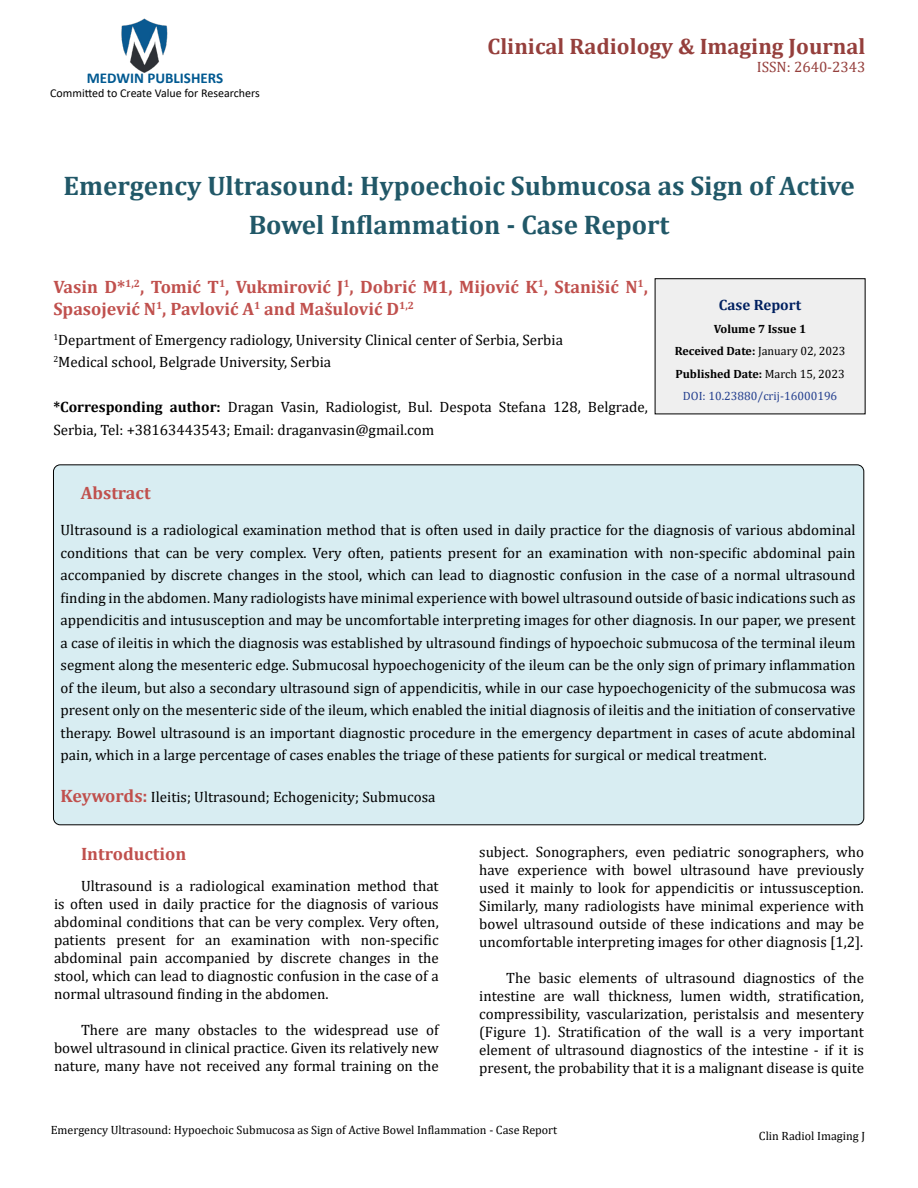
<style>
.page{position:relative;width:918px;height:1188px;background:#fff}
.page>*{position:absolute;margin:0;border:0;box-sizing:border-box;transform-origin:0 0}
.t1{font:700 27px/39px "Cambria";color:#215868;text-align:center}
.t2{font:700 22.5px "Cambria";color:#953f3c}
.t3{font:700 18px/22.5px "Cambria";color:#c0504d}
.t4{font:15px/18px "Cambria";color:#000;text-align:justify}
.t5{font:700 15px "Calibri";color:#005991}
.t6{font:15px "Cambria";color:#953f3c}
.t7{font:700 15px "Cambria";color:#002060}
.t8{font:12px "Cambria";color:#000}
.t9{font:700 12px/22.5px "Cambria";color:#000;text-align:center}
.t10{font:12px "Calibri";color:#000}
.s1{font-weight:700}
.s2{font-weight:400}
.s3{font-weight:400;color:#25408f}
.s4{font-weight:700;font-size:18px;color:#c0504d}
</style>
<div class="page">
<img style="left:121px;top:18px;width:47px;height:55px">
<div style="left:655px;top:279px;width:210px;height:135px;background:#efefef"></div>
<div style="left:655px;top:278px;width:211px;height:136px;border:1px solid #000"></div>
<div style="left:53px;top:465px;width:811px;height:360px;background:#d8edf2;border-radius:7px"></div>
<p class="t5" style="left:87px;top:67px;width:138px">MEDWIN PUBLISHERS</p>
<p class="t10" style="left:50px;top:85px;width:211px">Committed to Create Value for Researchers</p>
<h2 class="t2" style="left:487px;top:31px;width:379px">Clinical Radiology &amp; Imaging Journal</h2>
<p class="t6" style="left:757px;top:58px;width:110px">ISSN: 2640-2343</p>
<h1 class="t1" style="left:64px;top:166px;width:793px">Emergency Ultrasound: Hypoechoic Submucosa as Sign of Active<br>Bowel Inflammation - Case Report</h1>
<p class="t3" style="left:53px;top:275px;width:596px">Vasin D*<sup>1,2</sup>, Tomić T<sup>1</sup>, Vukmirović J<sup>1</sup>, Dobrić M1, Mijović K<sup>1</sup>, Stanišić N<sup>1</sup>,<br>Spasojević N<sup>1</sup>, Pavlović A<sup>1</sup> and Mašulović D<sup>1,2</sup></p>
<p class="t4" style="left:53px;top:328px;width:511px;line-height:22.5px"><sup>1</sup>Department of Emergency radiology, University Clinical center of Serbia, Serbia<br><sup>2</sup>Medical school, Belgrade University, Serbia</p>
<p class="t4" style="left:53px;top:396px;width:596px;line-height:22.5px"><span class="s1">*Corresponding author:</span> Dragan Vasin, Radiologist, Bul. Despota Stefana 128, Belgrade,<br>Serbia, Tel: +38163443543; Email: draganvasin@gmail.com</p>
<p class="t7" style="left:719px;top:295px;width:84px">Case Report</p>
<p class="t9" style="left:675px;top:317px;width:172px">Volume 7 Issue 1<br>Received Date: <span class="s2">January 02, 2023<br></span>Published Date: <span class="s2">March 15, 2023<br></span><span class="s3">DOI: 10.23880/crij-16000196</span></p>
<p class="t3" style="left:81px;top:481px;width:71px">Abstract</p>
<p class="t4" style="left:61px;top:519px;width:797px;line-height:22.5px">Ultrasound is a radiological examination method that is often used in daily practice for the diagnosis of various abdominal conditions that can be very complex. Very often, patients present for an examination with non-specific abdominal pain accompanied by discrete changes in the stool, which can lead to diagnostic confusion in the case of a normal ultrasound finding in the abdomen. Many radiologists have minimal experience with bowel ultrasound outside of basic indications such as appendicitis and intususception and may be uncomfortable interpreting images for other diagnosis. In our paper, we present a case of ileitis in which the diagnosis was established by ultrasound findings of hypoechoic submucosa of the terminal ileum segment along the mesenteric edge. Submucosal hypoechogenicity of the ileum can be the only sign of primary inflammation of the ileum, but also a secondary ultrasound sign of appendicitis, while in our case hypoechogenicity of the submucosa was present only on the mesenteric side of the ileum, which enabled the initial diagnosis of ileitis and the initiation of conservative therapy. Bowel ultrasound is an important diagnostic procedure in the emergency department in cases of acute abdominal pain, which in a large percentage of cases enables the triage of these patients for surgical or medical treatment.</p>
<p class="t4" style="left:61px;top:788px;width:376px"><span class="s4">Keywords:</span> Ileitis; Ultrasound; Echogenicity; Submucosa</p>
<p class="t3" style="left:81px;top:842px;width:107px">Introduction</p>
<p class="t4" style="left:54px;top:877px;width:386px;text-indent:27px">Ultrasound is a radiological examination method that is often used in daily practice for the diagnosis of various abdominal conditions that can be very complex. Very often, patients present for an examination with non-specific abdominal pain accompanied by discrete changes in the stool, which can lead to diagnostic confusion in the case of a normal ultrasound finding in the abdomen.</p>
<p class="t4" style="left:54px;top:1021px;width:386px;text-indent:27px">There are many obstacles to the widespread use of bowel ultrasound in clinical practice. Given its relatively new nature, many have not received any formal training on the</p>
<p class="t4" style="left:479px;top:843px;width:386px">subject. Sonographers, even pediatric sonographers, who have experience with bowel ultrasound have previously used it mainly to look for appendicitis or intussusception.<br>Similarly, many radiologists have minimal experience with bowel ultrasound outside of these indications and may be uncomfortable interpreting images for other diagnosis [1,2].</p>
<p class="t4" style="left:479px;top:969px;width:386px;text-indent:27px">The basic elements of ultrasound diagnostics of the intestine are wall thickness, lumen width, stratification, compressibility, vascularization, peristalsis and mesentery (Figure 1). Stratification of the wall is a very important element of ultrasound diagnostics of the intestine - if it is present, the probability that it is a malignant disease is quite</p>
<p class="t8" style="left:51px;top:1123px;width:508px">Emergency Ultrasound: Hypoechoic Submucosa as Sign of Active Bowel Inflammation - Case Report</p>
<p class="t8" style="left:759px;top:1129px;width:108px">Clin Radiol Imaging J</p>
</div>
